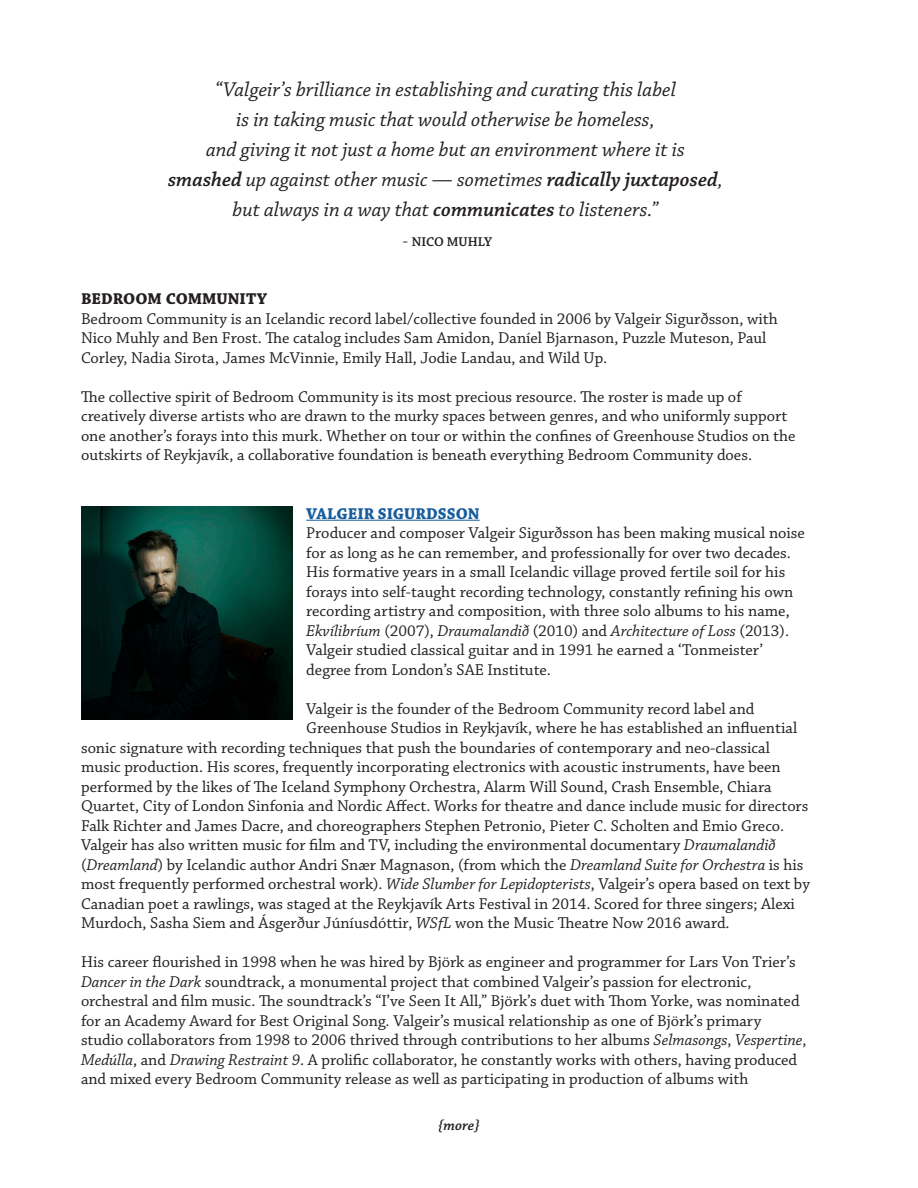
<style>
.page{position:relative;width:918px;height:1188px;background:#fff}
.page>*{position:absolute;margin:0;border:0;box-sizing:border-box;transform-origin:0 0}
.t1{font:italic 21px/30px "Chaparral Pro";color:#231f20;text-align:center}
.t2{font:16.5px/19.5px "Chaparral Pro";color:#231f20}
.t3{font:700 16.5px "Chaparral Pro";color:#175d9e}
.t4{font:700 16.5px "Chaparral Pro";color:#231f20}
.t5{font:italic 600 15px "Chaparral Pro";color:#231f20}
.t6{font:600 13.5px "Chaparral Pro";color:#231f20}
.s1{font-weight:600}
.s2{font-weight:400;font-size:16.5px}
.s3{font-style:italic}
</style>
<div class="page">
<hr style="left:306px;top:520px;width:174px;height:1px;background:#175d9e">
<img style="left:81px;top:507px;width:212px;height:212px">
<p class="t1" style="left:168px;top:75px;width:556px">“Valgeir’s brilliance in establishing and curating this label<br>is in taking music that would otherwise be homeless,<br>and giving it not just a home but an environment where it is <span class="s1">smashed</span> up against other music — sometimes <span class="s1">radically juxtaposed</span>, but always in a way that <span class="s1">communicates</span> to listeners.”</p>
<p class="t6" style="left:403px;top:234px;width:91px"><span class="s2">-</span> NICO MUHLY</p>
<p class="t4" style="left:81px;top:289px;width:187px">BEDROOM COMMUNITY</p>
<p class="t2" style="left:81px;top:309px;width:698px">Bedroom Community is an Icelandic record label/collective founded in 2006 by Valgeir Sigurðsson, with<br>Nico Muhly and Ben Frost. The catalog includes Sam Amidon, Daníel Bjarnason, Puzzle Muteson, Paul<br>Corley, Nadia Sirota, James McVinnie, Emily Hall, Jodie Landau, and Wild Up.</p>
<p class="t2" style="left:81px;top:387px;width:716px">The collective spirit of Bedroom Community is its most precious resource. The roster is made up of creatively diverse artists who are drawn to the murky spaces between genres, and who uniformly support one another’s forays into this murk. Whether on tour or within the confines of Greenhouse Studios on the outskirts of Reykjavík, a collaborative foundation is beneath everything Bedroom Community does.</p>
<p class="t3" style="left:306px;top:504px;width:175px">VALGEIR SIGURDSSON</p>
<p class="t2" style="left:306px;top:524px;width:500px">Producer and composer Valgeir Sigurðsson has been making musical noise for as long as he can remember, and professionally for over two decades.<br>His formative years in a small Icelandic village proved fertile soil for his forays into self-taught recording technology, constantly refining his own recording artistry and composition, with three solo albums to his name, <span class="s3">Ekvílibríum</span> (2007), <span class="s3">Draumalandið</span> (2010) and <span class="s3">Architecture of Loss</span> (2013).<br>Valgeir studied classical guitar and in 1991 he earned a ‘Tonmeister’ degree from London’s SAE Institute.</p>
<p class="t2" style="left:306px;top:699px;width:450px">Valgeir is the founder of the Bedroom Community record label and</p>
<p class="t2" style="left:306px;top:719px;width:492px">Greenhouse Studios in Reykjavík, where he has established an influential</p>
<p class="t2" style="left:81px;top:738px;width:691px">sonic signature with recording techniques that push the boundaries of contemporary and neo-classical</p>
<p class="t2" style="left:81px;top:758px;width:701px">music production. His scores, frequently incorporating electronics with acoustic instruments, have been</p>
<p class="t2" style="left:81px;top:777px;width:692px">performed by the likes of The Iceland Symphony Orchestra, Alarm Will Sound, Crash Ensemble, Chiara</p>
<p class="t2" style="left:81px;top:797px;width:729px">Quartet, City of London Sinfonia and Nordic Affect. Works for theatre and dance include music for directors</p>
<p class="t2" style="left:81px;top:816px;width:705px">Falk Richter and James Dacre, and choreographers Stephen Petronio, Pieter C. Scholten and Emio Greco.</p>
<p class="t2" style="left:81px;top:836px;width:696px">Valgeir has also written music for film and TV, including the environmental documentary <span class="s3">Draumalandið</span></p>
<p class="t2" style="left:81px;top:855px;width:724px">(<span class="s3">Dreamland</span>) by Icelandic author Andri Snær Magnason, (from which the <span class="s3">Dreamland Suite for Orchestra</span> is his</p>
<p class="t2" style="left:81px;top:875px;width:730px">most frequently performed orchestral work). <span class="s3">Wide Slumber for Lepidopterists</span>, Valgeir’s opera based on text by</p>
<p class="t2" style="left:81px;top:894px;width:715px">Canadian poet a rawlings, was staged at the Reykjavík Arts Festival in 2014. Scored for three singers; Alexi</p>
<p class="t2" style="left:81px;top:914px;width:650px">Murdoch, Sasha Siem and Ásgerður Júníusdóttir, <span class="s3">WSfL</span> won the Music Theatre Now 2016 award.</p>
<p class="t2" style="left:81px;top:953px;width:727px">His career flourished in 1998 when he was hired by Björk as engineer and programmer for Lars Von Trier’s <span class="s3">Dancer in the Dark</span> soundtrack, a monumental project that combined Valgeir’s passion for electronic, orchestral and film music. The soundtrack’s “I’ve Seen It All,” Björk’s duet with Thom Yorke, was nominated for an Academy Award for Best Original Song. Valgeir’s musical relationship as one of Björk’s primary studio collaborators from 1998 to 2006 thrived through contributions to her albums <span class="s3">Selmasongs</span>, <span class="s3">Vespertine</span>, <span class="s3">Medúlla</span>, and <span class="s3">Drawing Restraint 9</span>. A prolific collaborator, he constantly works with others, having produced and mixed every Bedroom Community release as well as participating in production of albums with</p>
<p class="t5" style="left:438px;top:1117px;width:43px">{more}</p>
</div>
